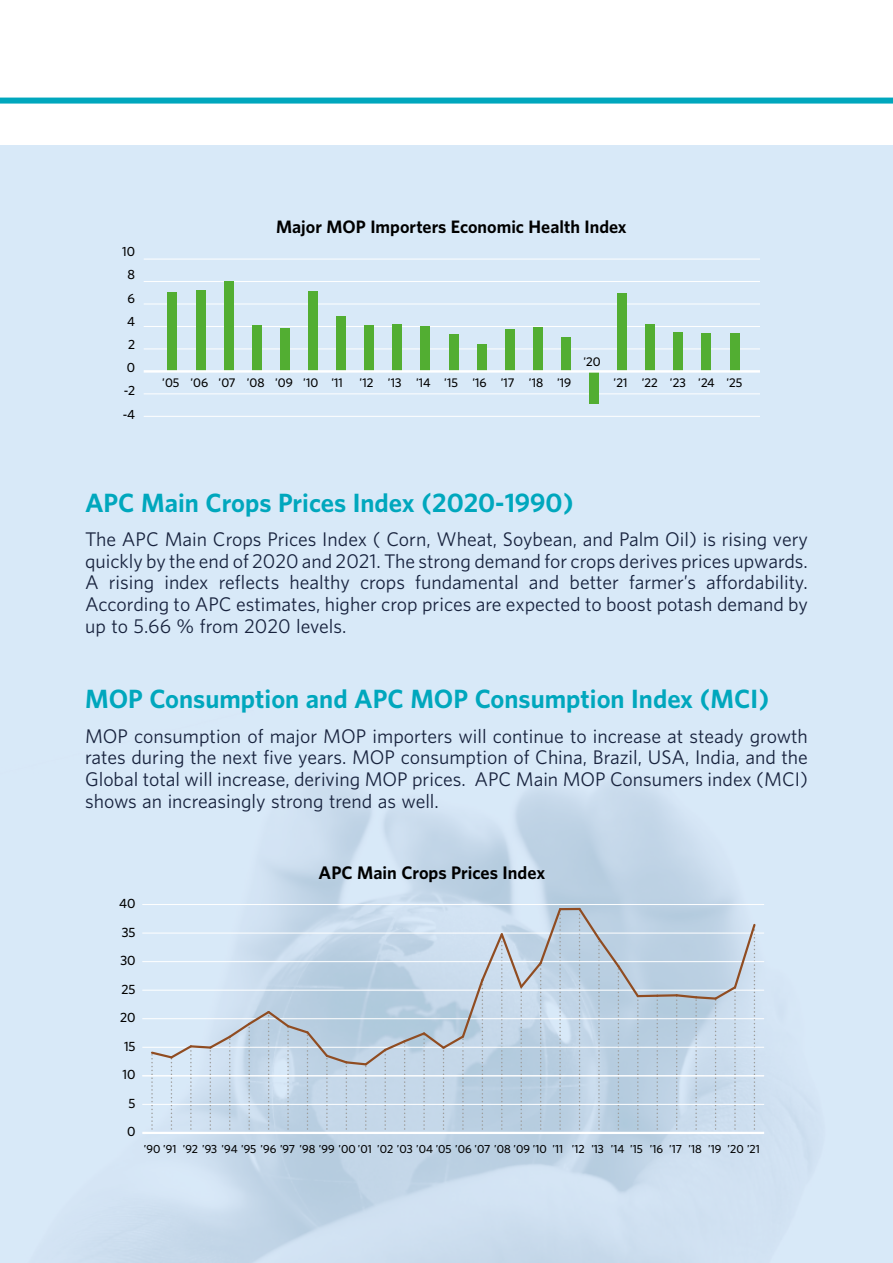
<style>
.page{position:relative;width:893px;height:1263px;background:#fff}
.page>*{position:absolute;margin:0;border:0;box-sizing:border-box;transform-origin:0 0}
.t1{font:700 24px "UNFPA";color:#00a7bd}
.t2{font:18px/21.6px "UNFPA Text";color:#18233e;text-align:justify}
.t3{font:700 16.5px "UNFPA";color:#000}
.t4{font:700 16.35px "UNFPA";color:#000}
.t5{font:600 12px "UNFPA";color:#000}
.t6{font:600 11.85px/23.2px "UNFPA";color:#000;text-align:center}
.t7{font:600 11.25px "UNFPA";color:#000}
.t8{font:600 10.5px "UNFPA";color:#000}
</style>
<div class="page">
<div style="left:0;top:98px;width:893px;height:6px;background:#00a7bd"></div>
<div style="left:0;top:145px;width:893px;height:1118px;background:#d8e9f8"></div>
<img style="left:78px;top:782px;width:733px;height:481px">
<hr style="left:144px;top:416px;width:616px;height:1px;background:#fff">
<hr style="left:144px;top:393px;width:616px;height:1px;background:#fff">
<hr style="left:144px;top:348px;width:616px;height:1px;background:#fff">
<hr style="left:144px;top:326px;width:616px;height:1px;background:#fff">
<hr style="left:144px;top:304px;width:616px;height:1px;background:#fff">
<hr style="left:144px;top:281px;width:616px;height:1px;background:#fff">
<hr style="left:144px;top:259px;width:616px;height:1px;background:#fff">
<div style="left:168px;top:292px;width:9px;height:79px;background:#52ae32"></div>
<div style="left:196px;top:290px;width:9px;height:81px;background:#52ae32"></div>
<div style="left:224px;top:281px;width:10px;height:90px;background:#52ae32"></div>
<div style="left:252px;top:325px;width:10px;height:46px;background:#52ae32"></div>
<div style="left:280px;top:328px;width:10px;height:43px;background:#52ae32"></div>
<div style="left:308px;top:291px;width:10px;height:80px;background:#52ae32"></div>
<div style="left:336px;top:316px;width:10px;height:55px;background:#52ae32"></div>
<div style="left:364px;top:325px;width:10px;height:46px;background:#52ae32"></div>
<div style="left:392px;top:324px;width:10px;height:47px;background:#52ae32"></div>
<div style="left:420px;top:327px;width:10px;height:44px;background:#52ae32"></div>
<div style="left:449px;top:334px;width:9px;height:37px;background:#52ae32"></div>
<div style="left:477px;top:344px;width:9px;height:27px;background:#52ae32"></div>
<div style="left:505px;top:329px;width:10px;height:42px;background:#52ae32"></div>
<div style="left:533px;top:327px;width:10px;height:44px;background:#52ae32"></div>
<div style="left:561px;top:337px;width:10px;height:34px;background:#52ae32"></div>
<div style="left:589px;top:371px;width:10px;height:32px;background:#52ae32"></div>
<div style="left:617px;top:294px;width:10px;height:77px;background:#52ae32"></div>
<div style="left:645px;top:324px;width:10px;height:47px;background:#52ae32"></div>
<div style="left:673px;top:332px;width:10px;height:39px;background:#52ae32"></div>
<div style="left:701px;top:333px;width:10px;height:38px;background:#52ae32"></div>
<div style="left:730px;top:333px;width:9px;height:38px;background:#52ae32"></div>
<hr style="left:144px;top:370px;width:616px;height:3px;background:#fff">
<svg style="left:656px;top:997px;width:2px;height:135px"></svg>
<hr style="left:142px;top:1047px;width:622px;height:1px;background:#fff">
<hr style="left:142px;top:1018px;width:622px;height:1px;background:#fff">
<hr style="left:142px;top:990px;width:622px;height:1px;background:#fff">
<hr style="left:142px;top:961px;width:622px;height:1px;background:#fff">
<hr style="left:142px;top:1104px;width:622px;height:1px;background:#fff">
<hr style="left:142px;top:1075px;width:622px;height:1px;background:#fff">
<hr style="left:142px;top:933px;width:622px;height:1px;background:#fff">
<hr style="left:142px;top:904px;width:622px;height:1px;background:#fff">
<svg style="left:149px;top:906px;width:492px;height:226px"></svg>
<hr style="left:638px;top:994px;width:19px;height:3px;background:#904c21">
<hr style="left:657px;top:994px;width:20px;height:3px;background:#904c21">
<svg style="left:674px;top:922px;width:83px;height:210px"></svg>
<hr style="left:142px;top:1132px;width:622px;height:2px;background:#fff">
<p class="t6" style="left:122px;top:240px;width:14px">10<br>8<br>6<br>4<br>2<br>0 -2 -4</p>
<p class="t4" style="left:276px;top:216px;width:352px">Major MOP Importers Economic Health Index</p>
<p class="t7" style="left:583px;top:354px;width:19px">’20</p>
<p class="t7" style="left:162px;top:376px;width:182px">’05 ’06 ’07 ’08 ’09 ’10 ’11</p>
<p class="t7" style="left:360px;top:376px;width:15px">’12</p>
<p class="t7" style="left:388px;top:376px;width:15px">’13</p>
<p class="t7" style="left:416px;top:376px;width:43px">’14 ’15</p>
<p class="t7" style="left:472px;top:376px;width:44px">’16 ’17</p>
<p class="t7" style="left:529px;top:376px;width:44px">’18 ’19</p>
<p class="t7" style="left:614px;top:376px;width:15px">’21</p>
<p class="t7" style="left:642px;top:376px;width:102px">’22 ’23 ’24 ’25</p>
<h1 class="t1" style="left:85px;top:487px;width:490px">APC Main Crops Prices Index (2020-1990)</h1>
<p class="t2" style="left:85px;top:528px;width:724px">The APC Main Crops Prices Index ( Corn, Wheat, Soybean, and Palm Oil) is rising very quickly by the end of 2020 and 2021. The strong demand for crops derives prices upwards.<br>A rising index reflects healthy crops fundamental and better farmer’s affordability.<br>According to APC estimates, higher crop prices are expected to boost potash demand by up to 5.66 % from 2020 levels.</p>
<h1 class="t1" style="left:85px;top:683px;width:686px">MOP Consumption and APC MOP Consumption Index (MCI)</h1>
<p class="t2" style="left:85px;top:725px;width:724px">MOP consumption of major MOP importers will continue to increase at steady growth rates during the next five years. MOP consumption of China, Brazil, USA, India, and the Global total will increase, deriving MOP prices. APC Main MOP Consumers index (MCI) shows an increasingly strong trend as well.</p>
<p class="t5" style="left:119px;top:896px;width:18px">40</p>
<p class="t5" style="left:122px;top:924px;width:15px">35</p>
<p class="t5" style="left:120px;top:953px;width:17px">30</p>
<p class="t5" style="left:122px;top:981px;width:16px">25</p>
<p class="t5" style="left:120px;top:1010px;width:17px">20</p>
<p class="t5" style="left:124px;top:1038px;width:13px">15</p>
<p class="t5" style="left:123px;top:1067px;width:14px">10</p>
<p class="t5" style="left:129px;top:1095px;width:8px">5</p>
<p class="t5" style="left:127px;top:1124px;width:10px">0</p>
<p class="t3" style="left:319px;top:861px;width:228px">APC Main Crops Prices Index</p>
<p class="t8" style="left:144px;top:1142px;width:617px">’90 ’91 ’92 ’93 ’94 ’95 ’96 ’97 ’98 ’99 ’00 ’01 ’02 ’03 ’04 ’05 ’06 ’07 ’08 ’09 ’10 ’11 ’12 ’13 ’14 ’15 ’16 ’17 ’18 ’19 ’20 ’21</p>
</div>
